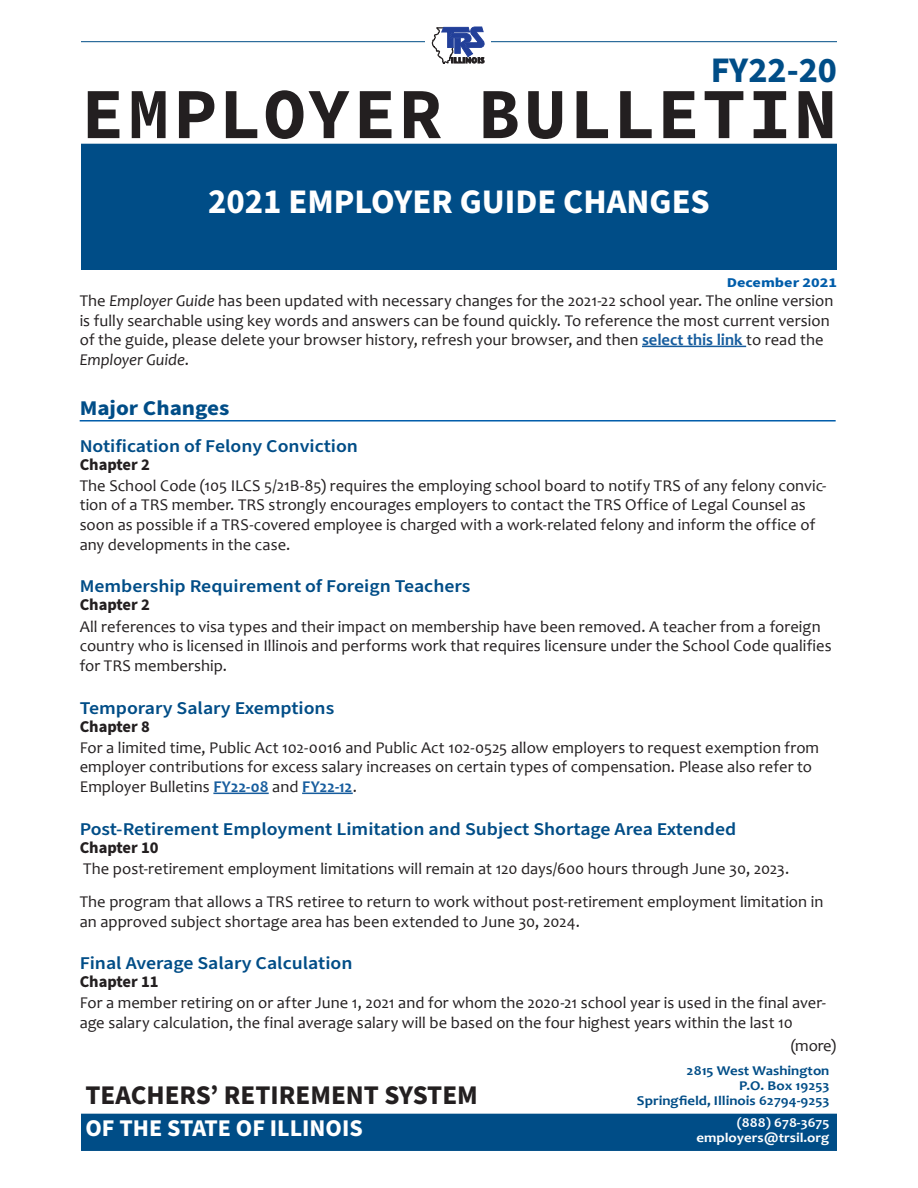
<style>
.page{position:relative;width:918px;height:1188px;background:#fff}
.page>*{position:absolute;margin:0;border:0;box-sizing:border-box;transform-origin:0 0}
.t1{font:700 72px "Source Code Pro";letter-spacing:.035em;color:#231f20}
.t2{font:700 36px "Source Sans Pro";color:#004d87}
.Headline{font:700 34.5px "Source Sans Pro";color:#fff}
.t3{font:700 27px "Source Sans Pro";color:#231f20}
.t4{font:700 24px "Source Sans Pro";color:#fff}
.Subhead{font:700 21px "Source Sans Pro";color:#004d87;scale:1.1 1}
.Subhead2{font:600 18px "Source Sans Pro";color:#004d87;scale:1.1 1}
.Body_Text{font:16.5px/19.8px "Candara";letter-spacing:.005em;color:#231f20}
.Subhead1{font:700 16.5px "Source Sans Pro";color:#231f20}
.t5{font:700 13.5px/15px "Candara";color:#004d87;text-align:right;scale:1.1 1}
.t6{font:700 13.5px/15px "Candara";color:#fff;text-align:right;scale:1.1 1}
.t7{font:700 13.5px "Source Sans Pro";color:#005daa;scale:1.2 1}
.s1{font-style:italic}
.s2{font-weight:700;color:#175d9e}
</style>
<div class="page">
<div style="left:81px;top:144px;width:756px;height:126px;background:#004d87"></div>
<div style="left:81px;top:1114px;width:756px;height:37px;background:#004d87"></div>
<hr style="left:81px;top:41px;width:756px;height:1px;background:#004d87">
<div style="left:425px;top:27px;width:66px;height:51px;background:#fff"></div>
<svg style="left:432px;top:27px;width:52px;height:37px"></svg>
<hr style="left:642px;top:346px;width:104px;height:1px;background:#175d9e">
<hr style="left:80px;top:420px;width:756px;height:2px;background:#005daa">
<hr style="left:213px;top:793px;width:56px;height:1px;background:#175d9e">
<hr style="left:302px;top:793px;width:51px;height:1px;background:#175d9e">
<p class="t2" style="left:711px;top:46px;width:128px">FY22-20</p>
<h1 class="t1" style="left:81px;top:68px;width:758px">EMPLOYER BULLETIN</h1>
<p class="Headline" style="left:208px;top:178px;width:503px">2021 EMPLOYER GUIDE CHANGES</p>
<p class="t7" style="left:727px;top:273px;width:93px">December 2021</p>
<p class="Body_Text" style="left:80px;top:290px;width:755px">The <span class="s1">Employer Guide</span> has been updated with necessary changes for the 2021-22 school year. The online version is fully searchable using key words and answers can be found quickly. To reference the most current version of the guide, please delete your browser history, refresh your browser, and then <span class="s2">select this link</span> to read the <span class="s1">Employer Guide</span>.</p>
<p class="Subhead" style="left:80px;top:393px;width:138px">Major Changes</p>
<p class="Subhead2" style="left:80px;top:434px;width:255px">Notification of Felony Conviction</p>
<p class="Subhead1" style="left:80px;top:453px;width:72px">Chapter 2</p>
<p class="Body_Text" style="left:80px;top:475px;width:748px">The School Code (105 ILCS 5/21B-85) requires the employing school board to notify TRS of any felony convic&shy;tion of a TRS member. TRS strongly encourages employers to contact the TRS Office of Legal Counsel as soon as possible if a TRS-covered employee is charged with a work-related felony and inform the office of any developments in the case.</p>
<p class="Subhead2" style="left:80px;top:574px;width:357px">Membership Requirement of Foreign Teachers</p>
<p class="Subhead1" style="left:80px;top:594px;width:72px">Chapter 2</p>
<p class="Body_Text" style="left:80px;top:616px;width:753px">All references to visa types and their impact on membership have been removed. A teacher from a foreign country who is licensed in Illinois and performs work that requires licensure under the School Code qualifies for TRS membership.</p>
<p class="Subhead2" style="left:80px;top:696px;width:233px">Temporary Salary Exemptions</p>
<p class="Subhead1" style="left:80px;top:715px;width:72px">Chapter 8</p>
<p class="Body_Text" style="left:80px;top:737px;width:741px">For a limited time, Public Act 102-0016 and Public Act 102-0525 allow employers to request exemption from employer contributions for excess salary increases on certain types of compensation. Please also refer to<br>Employer Bulletins <span class="s2">FY22-08</span> and <span class="s2">FY22-12</span>.</p>
<p class="Subhead2" style="left:80px;top:817px;width:599px">Post-Retirement Employment Limitation and Subject Shortage Area Extended</p>
<p class="Subhead1" style="left:80px;top:836px;width:81px">Chapter 10</p>
<p class="Body_Text" style="left:83px;top:858px;width:708px">The post-retirement employment limitations will remain at 120 days/600 hours through June 30, 2023.</p>
<p class="Body_Text" style="left:80px;top:892px;width:745px">The program that allows a TRS retiree to return to work without post-retirement employment limitation in an approved subject shortage area has been extended to June 30, 2024.</p>
<p class="Subhead2" style="left:80px;top:951px;width:250px">Final Average Salary Calculation</p>
<p class="Subhead1" style="left:80px;top:970px;width:81px">Chapter 11</p>
<p class="Body_Text" style="left:80px;top:993px;width:748px">For a member retiring on or after June 1, 2021 and for whom the 2020-21 school year is used in the final aver&shy;age salary calculation, the final average salary will be based on the four highest years within the last 10</p>
<p class="Body_Text" style="left:791px;top:1036px;width:47px">(more)</p>
<h3 class="t3" style="left:86px;top:1077px;width:394px">TEACHERS’ RETIREMENT SYSTEM</h3>
<h3 class="t4" style="left:86px;top:1111px;width:279px">OF THE STATE OF ILLINOIS</h3>
<p class="t5" style="left:637px;top:1063px;width:177px">2815 West Washington<br>P.O. Box 19253<br>Springfield, Illinois 62794-9253</p>
<p class="t6" style="left:697px;top:1115px;width:122px">(888) 678-3675 employers@trsil.org</p>
</div>
